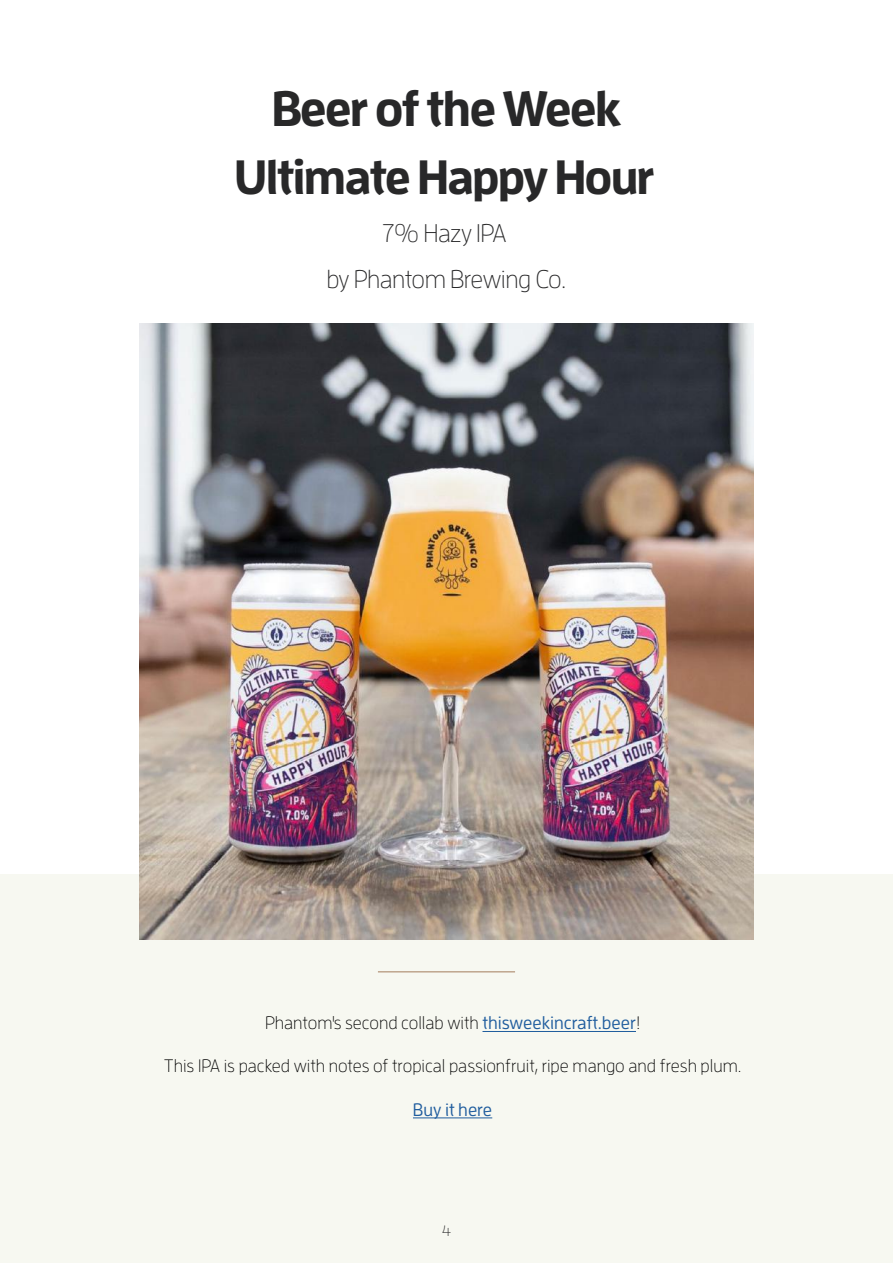
<style>
.page{position:relative;width:893px;height:1263px;background:#fff}
.page>*{position:absolute;margin:0;border:0;box-sizing:border-box;transform-origin:0 0}
.t1{font:700 49.5px "Enzo OT";letter-spacing:-.04em;color:#282829}
.t2{font:700 48px "Enzo OT";letter-spacing:-.04em;color:#282829}
.t3{font:300 25.5px "Enzo OT";letter-spacing:-.02em;color:#282829}
.t4{font:300 18px "Enzo OT";color:#000}
.t5{font:500 18px "Enzo OT";color:#205d9e}
.t6{font:300 15px "Enzo OT";color:#282829}
.s1{font-weight:500;color:#205d9e}
</style>
<div class="page">
<div style="left:0;top:874px;width:893px;height:389px;background:#f7f8f1"></div>
<hr style="left:482px;top:1031px;width:154px;height:1px;background:#205d9e">
<hr style="left:413px;top:1117px;width:79px;height:1px;background:#205d9e">
<hr style="left:378px;top:971px;width:137px;height:1px;background:#bfa68e">
<img style="left:140px;top:323px;width:613px;height:617px">
<h1 class="t1" style="left:271px;top:78px;width:352px">Beer of the Week</h1>
<h2 class="t2" style="left:234px;top:147px;width:422px">Ultimate Happy Hour</h2>
<h3 class="t3" style="left:382px;top:218px;width:126px">7% Hazy IPA</h3>
<h3 class="t3" style="left:326px;top:263px;width:242px">by Phantom Brewing Co.</h3>
<p class="t4" style="left:265px;top:1012px;width:376px">Phantom's second collab with <span class="s1">thisweekincraft.beer</span>!</p>
<p class="t4" style="left:164px;top:1055px;width:579px">This IPA is packed with notes of tropical passionfruit, ripe mango and fresh plum.</p>
<p class="t5" style="left:413px;top:1099px;width:81px">Buy it here</p>
<p class="t6" style="left:441px;top:1222px;width:12px">4</p>
</div>
